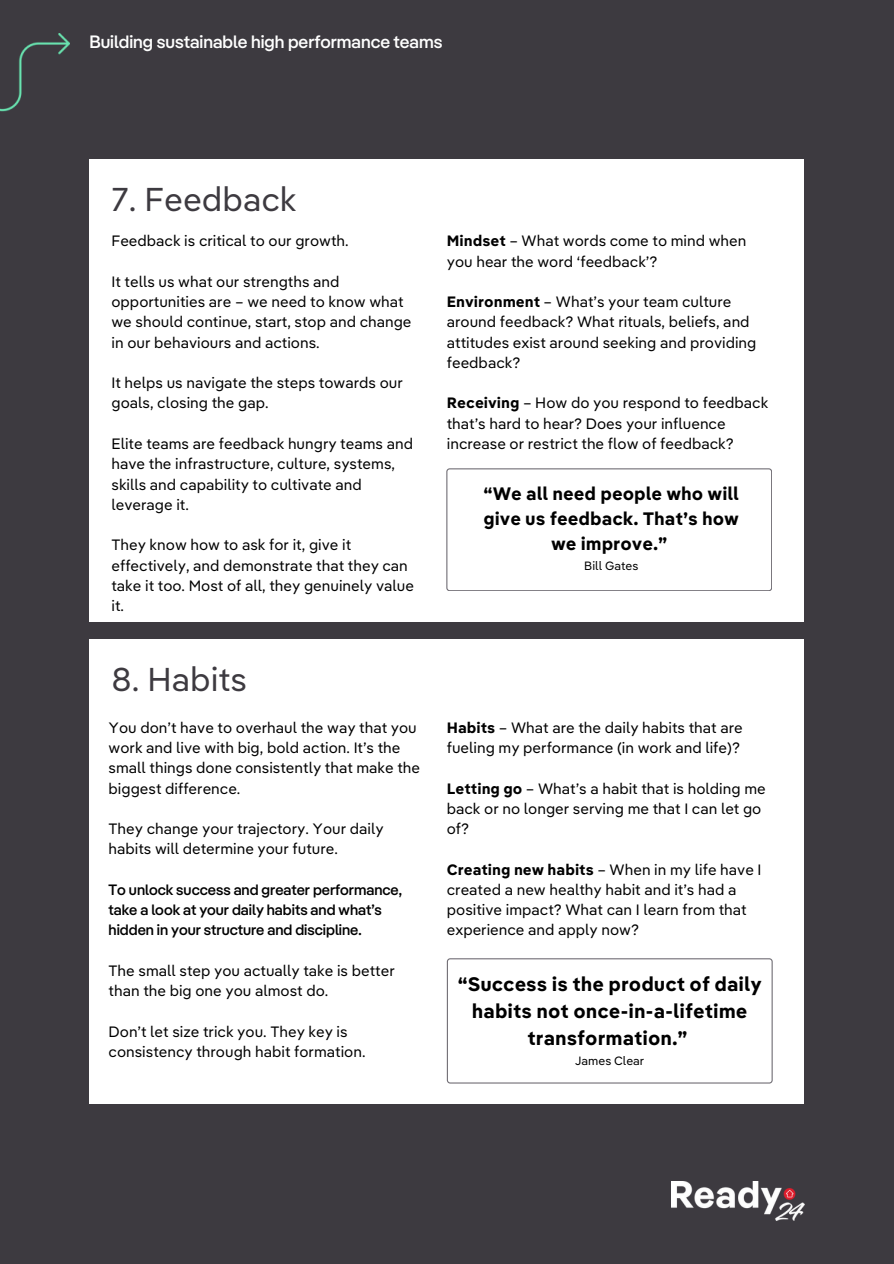
<style>
.page{position:relative;width:894px;height:1264px;background:#fff}
.page>*{position:absolute;margin:0;border:0;box-sizing:border-box;transform-origin:0 0}
.t1{font:33px "REA Pangea Text";color:#3d3a40}
.t2{font:700 19.5px/27px "REA Pangea Text";color:#000;text-align:center}
.t3{font:700 18px/25px "REA Pangea Text";color:#000;text-align:center}
.t4{font:500 17.85px "REA Pangea";color:#fff}
.t5{font:15px/20.2px "REA Pangea Text";color:#000}
.t6{font:500 15px/20.2px "REA Pangea";color:#000}
.t7{font:12px "REA Pangea Text";color:#000}
.s1{font-weight:700}
</style>
<div class="page">
<div style="left:0;top:0;width:893px;height:1263px;background:#3d3a40"></div>
<img style="left:671px;top:1181px;width:133px;height:39px">
<div style="left:89px;top:160px;width:715px;height:461px;background:#fff"></div>
<img style="left:0;top:33px;width:69px;height:79px">
<div style="left:89px;top:639px;width:714px;height:464px;background:#fff"></div>
<svg style="left:446px;top:958px;width:326px;height:125px"></svg>
<svg style="left:446px;top:468px;width:325px;height:123px"></svg>
<p class="t4" style="left:89px;top:34px;width:354px">Building sustainable high performance teams</p>
<p class="t1" style="left:111px;top:185px;width:186px">7. Feedback</p>
<p class="t5" style="left:111px;top:232px;width:238px">Feedback is critical to our growth.</p>
<h3 class="t5" style="left:111px;top:273px;width:301px">It tells us what our strengths and opportunities are – we need to know what we should continue, start, stop and change in our behaviours and actions.</h3>
<p class="t5" style="left:111px;top:374px;width:293px">It helps us navigate the steps towards our goals, closing the gap.</p>
<p class="t5" style="left:111px;top:435px;width:303px">Elite teams are feedback hungry teams and have the infrastructure, culture, systems, skills and capability to cultivate and leverage it.</p>
<p class="t5" style="left:111px;top:536px;width:304px">They know how to ask for it, give it effectively, and demonstrate that they can take it too. Most of all, they genuinely value it.</p>
<p class="t1" style="left:111px;top:665px;width:137px">8. Habits</p>
<p class="t5" style="left:108px;top:718px;width:313px">You don’t have to overhaul the way that you work and live with big, bold action. It’s the small things done consistently that make the biggest difference.</p>
<h4 class="t5" style="left:108px;top:820px;width:276px">They change your trajectory. Your daily habits will determine your future.</h4>
<p class="t6" style="left:108px;top:880px;width:295px">To unlock success and greater performance, take a look at your daily habits and what’s hidden in your structure and discipline.</p>
<p class="t5" style="left:108px;top:961px;width:287px">The small step you actually take is better than the big one you almost do.</p>
<p class="t5" style="left:108px;top:1022px;width:258px">Don’t let size trick you. They key is consistency through habit formation.</p>
<p class="t5" style="left:446px;top:232px;width:301px"><span class="s1">Mindset</span> – What words come to mind when you hear the word ‘feedback’?</p>
<p class="t5" style="left:446px;top:293px;width:311px"><span class="s1">Environment</span> – What’s your team culture around feedback? What rituals, beliefs, and attitudes exist around seeking and providing feedback?</p>
<p class="t5" style="left:446px;top:394px;width:323px"><span class="s1">Receiving</span> – How do you respond to feedback that’s hard to hear? Does your influence increase or restrict the flow of feedback?</p>
<p class="t3" style="left:483px;top:482px;width:257px">“We all need people who will give us feedback. That’s how we improve.”</p>
<p class="t7" style="left:584px;top:560px;width:55px">Bill Gates</p>
<p class="t5" style="left:446px;top:718px;width:297px"><span class="s1">Habits</span> – What are the daily habits that are fueling my performance (in work and life)?</p>
<p class="t5" style="left:446px;top:779px;width:320px"><span class="s1">Letting go</span> – What’s a habit that is holding me back or no longer serving me that I can let go of?</p>
<h3 class="t5" style="left:446px;top:860px;width:316px"><span class="s1">Creating new habits</span> – When in my life have I created a new healthy habit and it’s had a positive impact? What can I learn from that experience and apply now?</h3>
<p class="t2" style="left:457px;top:972px;width:305px">“Success is the product of daily habits not once-in-a-lifetime transformation.”</p>
<p class="t7" style="left:575px;top:1055px;width:71px">James Clear</p>
</div>
